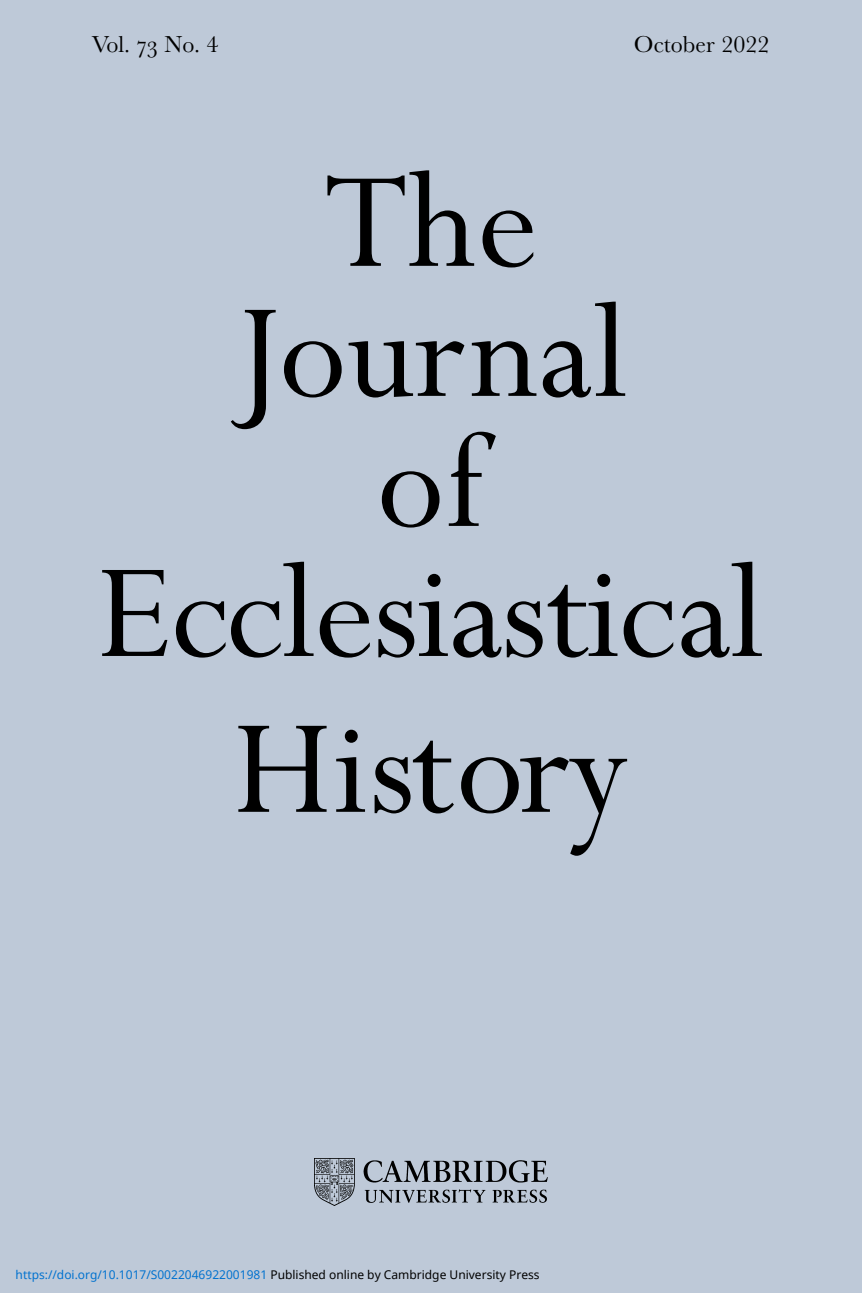
<style>
.page{position:relative;width:862px;height:1293px;background:#bec9d8}
.page>*{position:absolute;margin:0;border:0;box-sizing:border-box;transform-origin:0 0}
.t1{font:152px "Perpetua";color:#000}
.t2{font:150px/130px "Perpetua";letter-spacing:-.015em;color:#000;text-align:center}
.t3{font:24px "Baskerville";color:#000}
.t4{font:12px "Noto Sans";color:#0172cf}
.s1{font-family:"Bskvill Exp"}
.s2{color:#000}
</style>
<div class="page">
<img style="left:315px;top:1158px;width:232px;height:47px">
<h3 class="t3" style="left:92px;top:36px;width:128px">Vol. <span class="s1">73</span> No. 4</h3>
<h3 class="t3" style="left:634px;top:36px;width:137px">October 2022</h3>
<h1 class="t1" style="left:324px;top:170px;width:216px">The</h1>
<h2 class="t2" style="left:97px;top:304px;width:669px">Journal<br>of<br>Ecclesiastical</h2>
<h2 class="t2" style="left:233px;top:720px;width:397px">History</h2>
<p class="t4" style="left:16px;top:1266px;width:525px">https://doi.org/10.1017/S0022046922001981 <span class="s2">Published online by Cambridge University Press</span></p>
</div>
